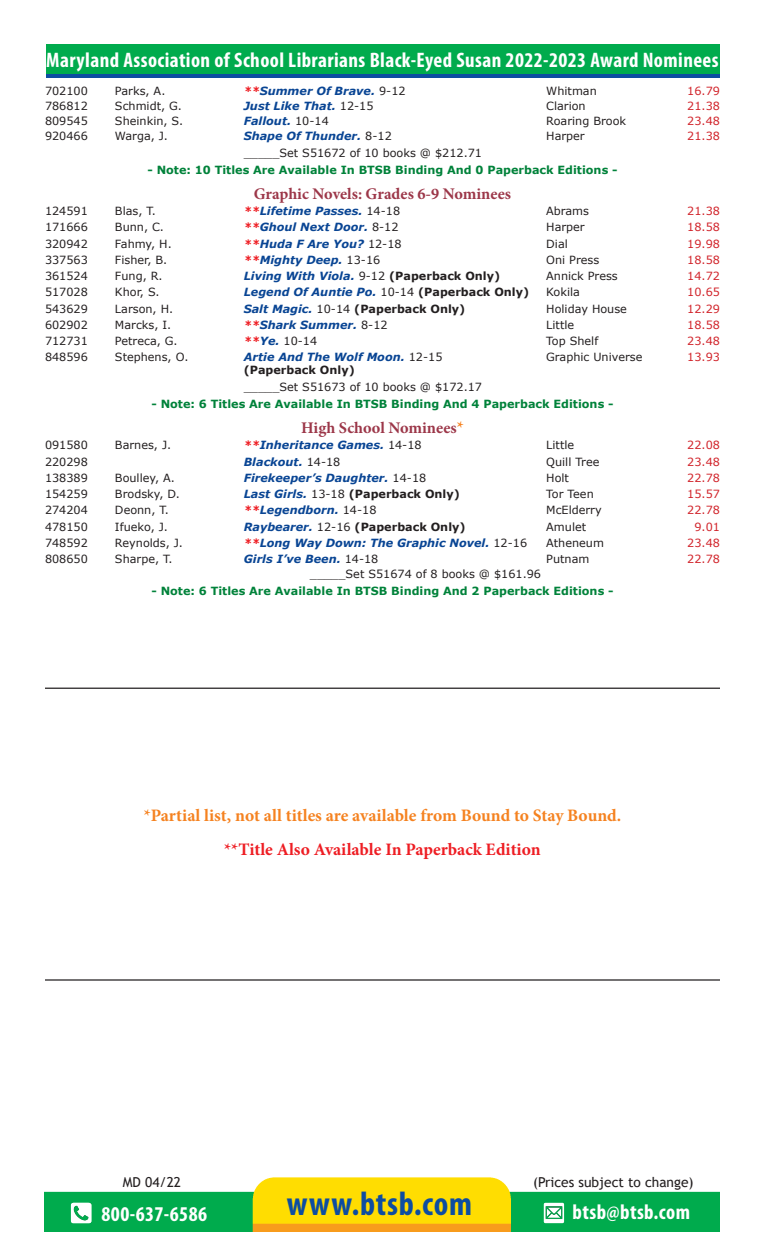
<style>
.page{position:relative;width:765px;height:1260px;background:#fff}
.page>*{position:absolute;margin:0;border:0;box-sizing:border-box;transform-origin:0 0}
.t1{font:700 condensed 33.75px "Myriad Pro";letter-spacing:.02em;color:#0d4da1}
.t2{font:700 condensed 21.12px "Myriad Pro";letter-spacing:.02em;color:#fff}
.t3{font:700 condensed 21px "Myriad Pro";letter-spacing:.02em;color:#fff}
.t4{font:700 17.5px "Minion Pro";color:#f58220}
.t5{font:700 17.5px "Minion Pro";color:#ee1d23}
.t6{font:700 16.25px "Minion Pro";color:#9c3749}
.t7{font:13.75px "Trebuchet MS";color:#231f20}
.t8{font:11.25px "Verdana";color:#231f20}
.t9{font:italic 700 11.25px "Verdana";color:#094594}
.t10{font:700 11.25px "Verdana";color:#00823a}
.t11{font:11.25px "Verdana";color:#d1232a}
.t12{font:700 11.25px "Verdana";color:#231f20}
.s1{color:#ee1d23}
.s2{font-weight:400;font-style:normal;color:#231f20}
.s3{font-style:normal;color:#231f20}
.s4{font-style:italic;color:#094594}
.s5{font-weight:400}
.s6{font-weight:700;font-style:italic;color:#ee1d23}
.s7{font-weight:700;font-style:italic;color:#094594}
.s8{font-size:17.5px;color:#f58220}
</style>
<div class="page">
<hr style="left:45px;top:979px;width:675px;height:2px;background:#231f20">
<div style="left:46px;top:45px;width:674px;height:33px;background:#0d4da1"></div>
<div style="left:46px;top:45px;width:674px;height:29px;background:#00ab4d"></div>
<img style="left:44px;top:1177px;width:676px;height:54px">
<img style="left:71px;top:1203px;width:21px;height:20px">
<img style="left:544px;top:1203px;width:20px;height:20px">
<hr style="left:45px;top:688px;width:675px;height:1px;background:#231f20">
<p class="t3" style="left:46px;top:47px;width:674px">Maryland Association of School Librarians Black-Eyed Susan 2022-2023 Award Nominees</p>
<p class="t8" style="left:45px;top:83px;width:44px">702100</p>
<p class="t8" style="left:115px;top:83px;width:52px">Parks, A.</p>
<p class="t9" style="left:244px;top:83px;width:163px"><span class="s1">**</span>Summer Of Brave. <span class="s2">9-12</span></p>
<p class="t8" style="left:546px;top:83px;width:52px">Whitman</p>
<p class="t11" style="left:687px;top:83px;width:34px">16.79</p>
<p class="t8" style="left:45px;top:98px;width:44px">786812</p>
<p class="t8" style="left:115px;top:98px;width:69px">Schmidt, G.</p>
<p class="t9" style="left:244px;top:98px;width:131px">Just Like That. <span class="s2">12-15</span></p>
<p class="t8" style="left:546px;top:98px;width:41px">Clarion</p>
<p class="t11" style="left:687px;top:98px;width:34px">21.38</p>
<p class="t8" style="left:45px;top:113px;width:44px">809545</p>
<p class="t8" style="left:115px;top:113px;width:70px">Sheinkin, S.</p>
<p class="t9" style="left:244px;top:113px;width:87px">Fallout. <span class="s2">10-14</span></p>
<p class="t8" style="left:546px;top:113px;width:81px">Roaring Brook</p>
<p class="t11" style="left:687px;top:113px;width:34px">23.48</p>
<p class="t8" style="left:45px;top:128px;width:44px">920466</p>
<p class="t8" style="left:115px;top:128px;width:55px">Warga, J.</p>
<p class="t9" style="left:244px;top:128px;width:150px">Shape Of Thunder. <span class="s2">8-12</span></p>
<p class="t8" style="left:546px;top:128px;width:40px">Harper</p>
<p class="t11" style="left:687px;top:128px;width:34px">21.38</p>
<p class="t8" style="left:244px;top:145px;width:240px">_____Set S51672 of 10 books @ $212.71</p>
<p class="t10" style="left:147px;top:162px;width:472px">- Note: 10 Titles Are Available In BTSB Binding And 0 Paperback Editions -</p>
<p class="t6" style="left:254px;top:182px;width:259px">Graphic Novels: Grades 6-9 Nominees</p>
<p class="t8" style="left:45px;top:203px;width:44px">124591</p>
<p class="t8" style="left:115px;top:203px;width:42px">Blas, T.</p>
<p class="t9" style="left:244px;top:203px;width:158px"><span class="s1">**</span>Lifetime Passes. <span class="s2">14-18</span></p>
<p class="t8" style="left:546px;top:203px;width:44px">Abrams</p>
<p class="t11" style="left:687px;top:203px;width:34px">21.38</p>
<p class="t8" style="left:45px;top:219px;width:44px">171666</p>
<p class="t8" style="left:115px;top:219px;width:51px">Bunn, C.</p>
<p class="t9" style="left:244px;top:219px;width:156px"><span class="s1">**</span>Ghoul Next Door. <span class="s2">8-12</span></p>
<p class="t8" style="left:546px;top:219px;width:40px">Harper</p>
<p class="t11" style="left:687px;top:219px;width:34px">18.58</p>
<p class="t8" style="left:45px;top:236px;width:44px">320942</p>
<p class="t8" style="left:115px;top:236px;width:58px">Fahmy, H.</p>
<p class="t9" style="left:244px;top:235px;width:159px"><span class="s1">**</span>Huda F Are You? <span class="s2">12-18</span></p>
<p class="t8" style="left:546px;top:236px;width:23px">Dial</p>
<p class="t11" style="left:687px;top:236px;width:34px">19.98</p>
<p class="t8" style="left:45px;top:252px;width:44px">337563</p>
<p class="t8" style="left:115px;top:252px;width:54px">Fisher, B.</p>
<p class="t9" style="left:244px;top:252px;width:138px"><span class="s1">**</span>Mighty Deep. <span class="s2">13-16</span></p>
<p class="t8" style="left:546px;top:252px;width:55px">Oni Press</p>
<p class="t11" style="left:687px;top:252px;width:34px">18.58</p>
<p class="t8" style="left:45px;top:268px;width:44px">361524</p>
<p class="t8" style="left:115px;top:268px;width:49px">Fung, R.</p>
<p class="t9" style="left:244px;top:268px;width:258px">Living With Viola. <span class="s2">9-12</span> <span class="s3">(Paperback Only)</span></p>
<p class="t8" style="left:546px;top:268px;width:73px">Annick Press</p>
<p class="t11" style="left:687px;top:268px;width:34px">14.72</p>
<p class="t8" style="left:45px;top:284px;width:44px">517028</p>
<p class="t8" style="left:115px;top:284px;width:46px">Khor, S.</p>
<p class="t9" style="left:244px;top:284px;width:287px">Legend Of Auntie Po. <span class="s2">10-14</span> <span class="s3">(Paperback Only)</span></p>
<p class="t8" style="left:546px;top:284px;width:35px">Kokila</p>
<p class="t11" style="left:687px;top:284px;width:34px">10.65</p>
<p class="t8" style="left:45px;top:301px;width:44px">543629</p>
<p class="t8" style="left:115px;top:301px;width:60px">Larson, H.</p>
<p class="t12" style="left:244px;top:300px;width:223px"><span class="s4">Salt Magic.</span> <span class="s5">10-14</span> (Paperback Only)</p>
<p class="t8" style="left:546px;top:301px;width:82px">Holiday House</p>
<p class="t11" style="left:687px;top:301px;width:34px">12.29</p>
<p class="t8" style="left:45px;top:317px;width:44px">602902</p>
<p class="t8" style="left:115px;top:317px;width:58px">Marcks, I.</p>
<p class="t9" style="left:244px;top:317px;width:145px"><span class="s1">**</span>Shark Summer. <span class="s2">8-12</span></p>
<p class="t8" style="left:546px;top:317px;width:30px">Little</p>
<p class="t11" style="left:687px;top:317px;width:34px">18.58</p>
<p class="t8" style="left:45px;top:333px;width:44px">712731</p>
<p class="t8" style="left:115px;top:333px;width:64px">Petreca, G.</p>
<p class="t8" style="left:244px;top:333px;width:75px"><span class="s6">**</span><span class="s7">Ye.</span> 10-14</p>
<p class="t8" style="left:546px;top:333px;width:54px">Top Shelf</p>
<p class="t11" style="left:687px;top:333px;width:34px">23.48</p>
<p class="t8" style="left:45px;top:349px;width:44px">848596</p>
<p class="t8" style="left:115px;top:349px;width:75px">Stephens, O.</p>
<p class="t9" style="left:244px;top:349px;width:200px">Artie And The Wolf Moon. <span class="s2">12-15</span></p>
<p class="t8" style="left:546px;top:349px;width:98px">Graphic Universe</p>
<p class="t11" style="left:687px;top:349px;width:34px">13.93</p>
<p class="t12" style="left:244px;top:362px;width:113px">(Paperback Only)</p>
<p class="t8" style="left:244px;top:379px;width:240px">_____Set S51673 of 10 books @ $172.17</p>
<p class="t10" style="left:151px;top:396px;width:464px">- Note: 6 Titles Are Available In BTSB Binding And 4 Paperback Editions -</p>
<p class="t6" style="left:301px;top:416px;width:164px">High School Nominees<span class="s8">*</span></p>
<p class="t8" style="left:45px;top:438px;width:44px">091580</p>
<p class="t8" style="left:115px;top:438px;width:58px">Barnes, J.</p>
<p class="t9" style="left:244px;top:437px;width:179px"><span class="s1">**</span>Inheritance Games. <span class="s2">14-18</span></p>
<p class="t8" style="left:546px;top:438px;width:30px">Little</p>
<p class="t11" style="left:687px;top:438px;width:34px">22.08</p>
<p class="t8" style="left:45px;top:454px;width:44px">220298</p>
<p class="t9" style="left:244px;top:454px;width:98px">Blackout. <span class="s2">14-18</span></p>
<p class="t8" style="left:546px;top:454px;width:55px">Quill Tree</p>
<p class="t11" style="left:687px;top:454px;width:34px">23.48</p>
<p class="t8" style="left:45px;top:470px;width:44px">138389</p>
<p class="t8" style="left:115px;top:470px;width:61px">Boulley, A.</p>
<p class="t9" style="left:244px;top:470px;width:184px">Firekeeper’s Daughter. <span class="s2">14-18</span></p>
<p class="t8" style="left:546px;top:470px;width:24px">Holt</p>
<p class="t11" style="left:687px;top:470px;width:34px">22.78</p>
<p class="t8" style="left:45px;top:486px;width:44px">154259</p>
<p class="t8" style="left:115px;top:486px;width:67px">Brodsky, D.</p>
<p class="t12" style="left:244px;top:486px;width:218px"><span class="s4">Last Girls.</span> <span class="s5">13-18</span> (Paperback Only)</p>
<p class="t8" style="left:546px;top:486px;width:49px">Tor Teen</p>
<p class="t11" style="left:687px;top:486px;width:34px">15.57</p>
<p class="t8" style="left:45px;top:503px;width:44px">274204</p>
<p class="t8" style="left:115px;top:503px;width:55px">Deonn, T.</p>
<p class="t9" style="left:244px;top:502px;width:134px"><span class="s1">**</span>Legendborn. <span class="s2">14-18</span></p>
<p class="t8" style="left:546px;top:503px;width:57px">McElderry</p>
<p class="t11" style="left:687px;top:503px;width:34px">22.78</p>
<p class="t8" style="left:45px;top:519px;width:44px">478150</p>
<p class="t8" style="left:115px;top:519px;width:54px">Ifueko, J.</p>
<p class="t12" style="left:244px;top:519px;width:223px"><span class="s4">Raybearer.</span> <span class="s5">12-16</span> (Paperback Only)</p>
<p class="t8" style="left:546px;top:519px;width:41px">Amulet</p>
<p class="t11" style="left:694px;top:519px;width:27px">9.01</p>
<p class="t8" style="left:45px;top:535px;width:44px">748592</p>
<p class="t8" style="left:115px;top:535px;width:69px">Reynolds, J.</p>
<p class="t9" style="left:244px;top:535px;width:285px"><span class="s1">**</span>Long Way Down: The Graphic Novel. <span class="s2">12-16</span></p>
<p class="t8" style="left:546px;top:535px;width:59px">Atheneum</p>
<p class="t11" style="left:687px;top:535px;width:34px">23.48</p>
<p class="t8" style="left:45px;top:551px;width:44px">808650</p>
<p class="t8" style="left:115px;top:551px;width:59px">Sharpe, T.</p>
<p class="t9" style="left:244px;top:551px;width:136px">Girls I’ve Been. <span class="s2">14-18</span></p>
<p class="t8" style="left:546px;top:551px;width:45px">Putnam</p>
<p class="t11" style="left:687px;top:551px;width:34px">22.78</p>
<p class="t8" style="left:310px;top:566px;width:233px">_____Set S51674 of 8 books @ $161.96</p>
<p class="t10" style="left:151px;top:583px;width:464px">- Note: 6 Titles Are Available In BTSB Binding And 2 Paperback Editions -</p>
<p class="t4" style="left:144px;top:803px;width:479px">*Partial list, not all titles are available from Bound to Stay Bound.</p>
<p class="t5" style="left:224px;top:837px;width:318px">**Title Also Available In Paperback Edition</p>
<p class="t7" style="left:123px;top:1173px;width:60px">MD 04/22</p>
<p class="t7" style="left:533px;top:1173px;width:162px">(Prices subject to change)</p>
<p class="t2" style="left:102px;top:1200px;width:107px">800-637-6586</p>
<p class="t1" style="left:287px;top:1183px;width:187px">www.btsb.com</p>
<p class="t2" style="left:573px;top:1199px;width:119px">btsb@btsb.com</p>
</div>
